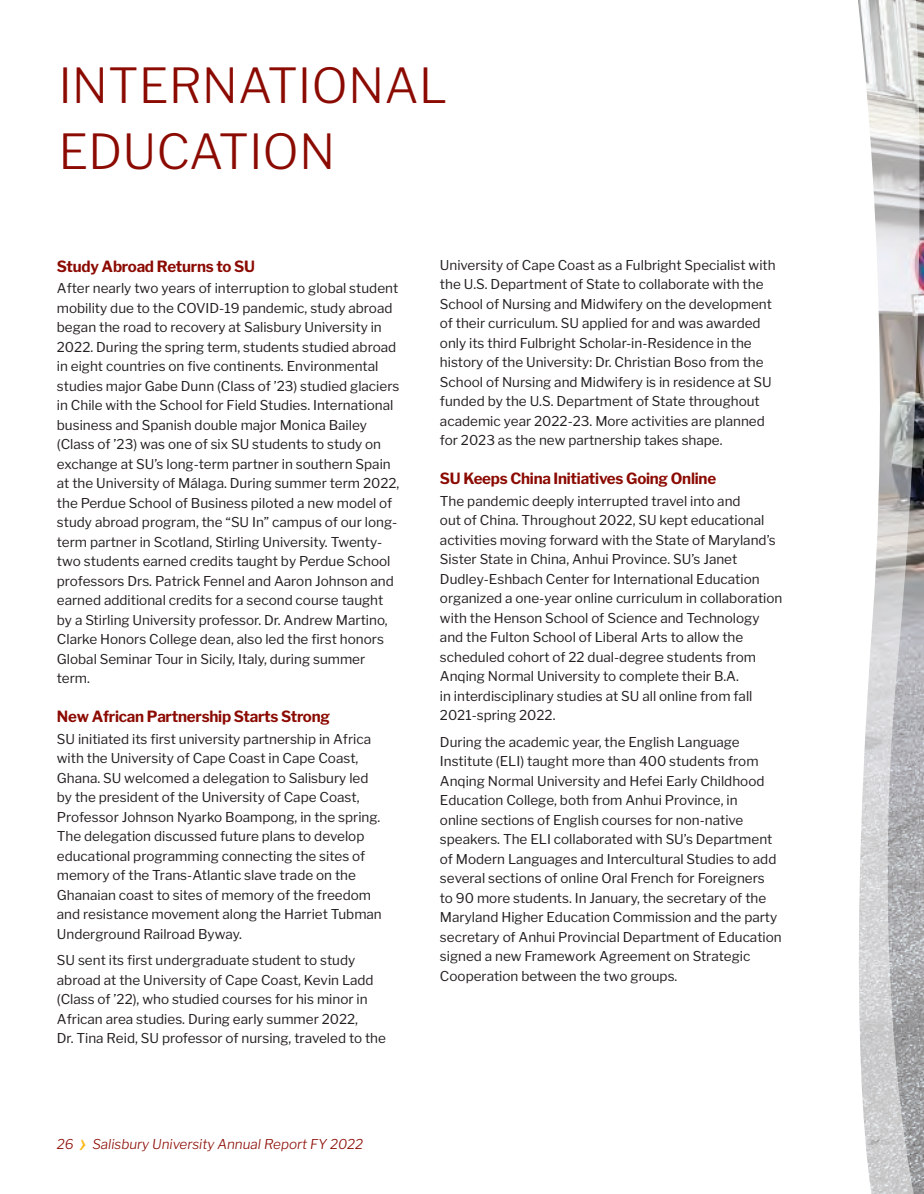
<style>
.page{position:relative;width:924px;height:1194px;background:#fff}
.page>*{position:absolute;margin:0;border:0;box-sizing:border-box;transform-origin:0 0}
.t1{font:300 48px "Libre Franklin";color:#8b0a02}
.t2{font:700 15.3px "Libre Franklin";letter-spacing:-.015em;color:#8b0a02}
.t3{font:13.5px/19.5px "Libre Franklin";color:#231f20}
.t4{font:italic 300 13.5px "Libre Franklin";color:#8b0a02}
.s1{font-weight:500;font-size:27px;color:#fcb814}
</style>
<div class="page">
<img style="left:921px;top:0;width:3px;height:1194px">
<svg style="left:896px;top:0;width:25px;height:1194px;background:#b5b4b5"></svg>
<svg style="left:858px;top:0;width:38px;height:1194px"></svg>
<p class="t1" style="left:58px;top:57px;width:390px">INTERNATIONAL</p>
<h1 class="t1" style="left:58px;top:122px;width:279px">EDUCATION</h1>
<p class="t2" style="left:57px;top:257px;width:200px">Study Abroad Returns to SU</p>
<p class="t3" style="left:57px;top:279px;width:343px">After nearly two years of interruption to global student mobility due to the COVID-19 pandemic, study abroad began the road to recovery at Salisbury University in 2022. During the spring term, students studied abroad</p>
<p class="t3" style="left:57px;top:357px;width:323px">in eight countries on five continents. Environmental</p>
<p class="t3" style="left:57px;top:376px;width:344px">studies major Gabe Dunn (Class of ’23) studied glaciers in Chile with the School for Field Studies. International business and Spanish double major Monica Bailey (Class of ’23) was one of six SU students to study on exchange at SU’s long-term partner in southern Spain at the University of Málaga. During summer term 2022, the Perdue School of Business piloted a new model of study abroad program, the “SU In” campus of our long&shy;term partner in Scotland, Stirling University. Twenty&shy;two students earned credits taught by Perdue School professors Drs. Patrick Fennel and Aaron Johnson and earned additional credits for a second course taught by a Stirling University professor. Dr. Andrew Martino,</p>
<p class="t3" style="left:57px;top:630px;width:328px">Clarke Honors College dean, also led the first honors</p>
<p class="t3" style="left:57px;top:649px;width:310px">Global Seminar Tour in Sicily, Italy, during summer term.</p>
<p class="t2" style="left:57px;top:707px;width:275px">New African Partnership Starts Strong</p>
<p class="t3" style="left:57px;top:729px;width:316px">SU initiated its first university partnership in Africa</p>
<p class="t3" style="left:57px;top:749px;width:326px">with the University of Cape Coast in Cape Coast, Ghana. SU welcomed a delegation to Salisbury led by the president of the University of Cape Coast, Professor Johnson Nyarko Boampong, in the spring.<br>The delegation discussed future plans to develop educational programming connecting the sites of memory of the Trans-Atlantic slave trade on the Ghanaian coast to sites of memory of the freedom and resistance movement along the Harriet Tubman Underground Railroad Byway.</p>
<p class="t3" style="left:57px;top:950px;width:300px">SU sent its first undergraduate student to study</p>
<p class="t3" style="left:57px;top:970px;width:331px">abroad at the University of Cape Coast, Kevin Ladd (Class of ’22), who studied courses for his minor in African area studies. During early summer 2022,<br>Dr. Tina Reid, SU professor of nursing, traveled to the</p>
<p class="t4" style="left:57px;top:1135px;width:308px">26 <span class="s1">›</span> Salisbury University Annual Report FY 2022</p>
<p class="t3" style="left:440px;top:255px;width:337px">University of Cape Coast as a Fulbright Specialist with the U.S. Department of State to collaborate with the School of Nursing and Midwifery on the development of their curriculum. SU applied for and was awarded only its third Fulbright Scholar-in-Residence in the history of the University: Dr. Christian Boso from the School of Nursing and Midwifery is in residence at SU funded by the U.S. Department of State throughout academic year 2022-23. More activities are planned for 2023 as the new partnership takes shape.</p>
<p class="t2" style="left:440px;top:469px;width:278px">SU Keeps China Initiatives Going Online</p>
<p class="t3" style="left:440px;top:491px;width:344px">The pandemic deeply interrupted travel into and<br>out of China. Throughout 2022, SU kept educational activities moving forward with the State of Maryland’s Sister State in China, Anhui Province. SU’s Janet Dudley-Eshbach Center for International Education organized a one-year online curriculum in collaboration with the Henson School of Science and Technology and the Fulton School of Liberal Arts to allow the scheduled cohort of 22 dual-degree students from Anqing Normal University to complete their B.A.<br>in interdisciplinary studies at SU all online from fall 2021-spring 2022.</p>
<p class="t3" style="left:440px;top:732px;width:343px">During the academic year, the English Language Institute (ELI) taught more than 400 students from Anqing Normal University and Hefei Early Childhood Education College, both from Anhui Province, in<br>online sections of English courses for non-native speakers. The ELI collaborated with SU’s Department of Modern Languages and Intercultural Studies to add several sections of online Oral French for Foreigners<br>to 90 more students. In January, the secretary of the Maryland Higher Education Commission and the party secretary of Anhui Provincial Department of Education signed a new Framework Agreement on Strategic Cooperation between the two groups.</p>
</div>
